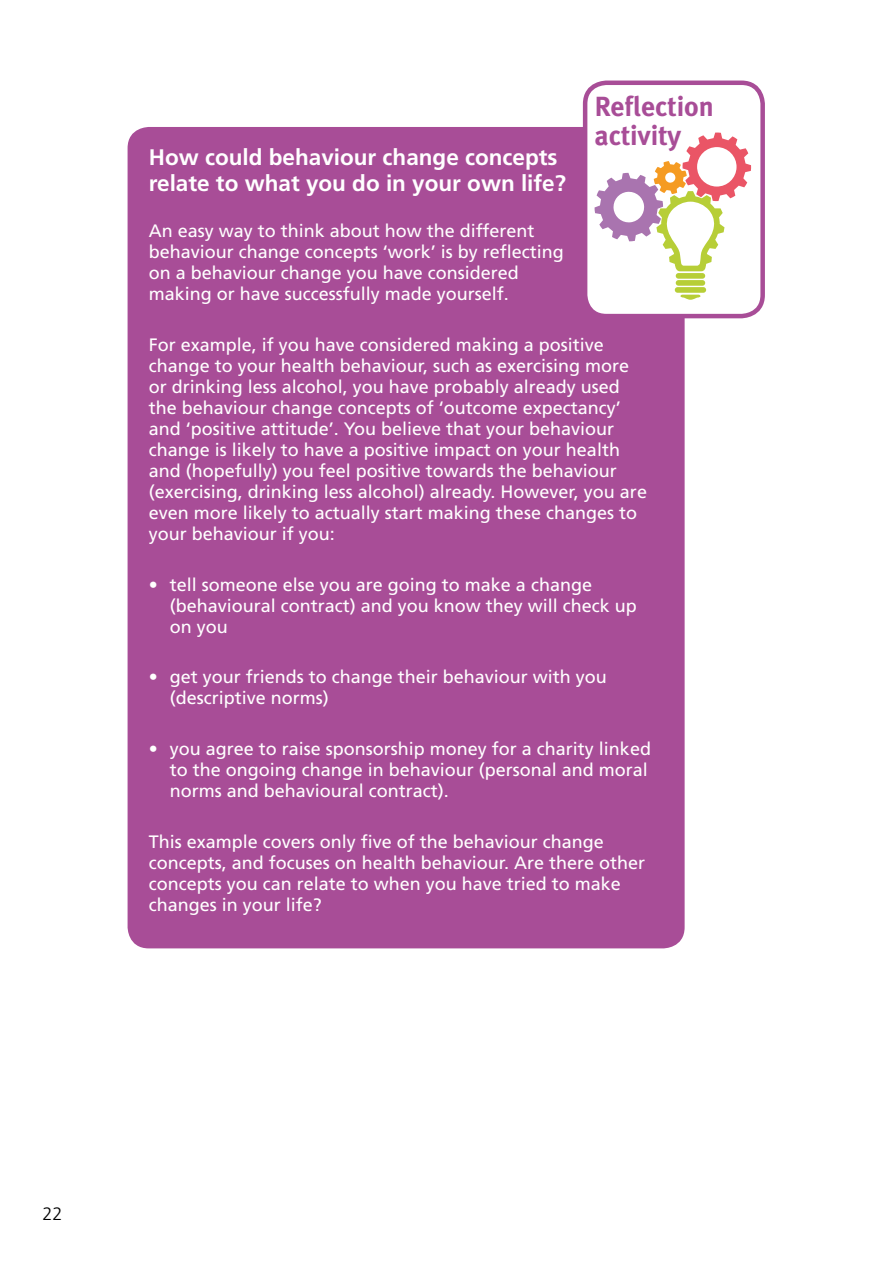
<style>
.page{position:relative;width:893px;height:1263px;background:#fff}
.page>*{position:absolute;margin:0;border:0;box-sizing:border-box;transform-origin:0 0}
.t1{font:700 27.6px/28.8px "Meta Plus";color:#a84d97}
.H3{font:700 22.5px/25.5px "Frutiger LT Std";color:#fff}
.Refelcting_text{font:18px/21px "Frutiger LT Std";color:#fff}
.t2{font:300 18px "Frutiger LT Std";color:#000}
</style>
<div class="page">
<div style="left:128px;top:127px;width:557px;height:821px;background:#a84d97;border-radius:21px"></div>
<div style="left:585px;top:83px;width:178px;height:233px;background:#fff;border-radius:21px"></div>
<div style="left:583px;top:81px;width:182px;height:237px;border:4px solid #a84d97;border-radius:21px"></div>
<svg style="left:680px;top:295px;width:20px;height:5px"></svg>
<div style="left:676px;top:280px;width:29px;height:6px;background:#b7ce37;border-radius:3px"></div>
<div style="left:675px;top:287px;width:31px;height:6px;background:#b7ce37;border-radius:3px"></div>
<div style="left:676px;top:273px;width:29px;height:6px;background:#b7ce37;border-radius:3px"></div>
<svg style="left:594px;top:132px;width:157px;height:139px"></svg>
<p class="t1" style="left:594px;top:92px;width:121px">Reflection activity</p>
<p class="H3" style="left:149px;top:145px;width:419px">How could behaviour change concepts relate to what you do in your own life?</p>
<p class="Refelcting_text" style="left:149px;top:220px;width:417px">An easy way to think about how the different behaviour change concepts ‘work’ is by reflecting on a behaviour change you have considered making or have successfully made yourself.</p>
<p class="Refelcting_text" style="left:149px;top:334px;width:500px">For example, if you have considered making a positive change to your health behaviour, such as exercising more or drinking less alcohol, you have probably already used the behaviour change concepts of ‘outcome expectancy’ and ‘positive attitude’. You believe that your behaviour change is likely to have a positive impact on your health and (hopefully) you feel positive towards the behaviour (exercising, drinking less alcohol) already. However, you are even more likely to actually start making these changes to your behaviour if you:</p>
<p class="Refelcting_text" style="left:170px;top:574px;width:469px;text-indent:-21px">• tell someone else you are going to make a change (behavioural contract) and you know they will check up on you</p>
<p class="Refelcting_text" style="left:170px;top:667px;width:439px;text-indent:-21px">• get your friends to change their behaviour with you (descriptive norms)</p>
<p class="Refelcting_text" style="left:170px;top:738px;width:483px;text-indent:-21px">• you agree to raise sponsorship money for a charity linked to the ongoing change in behaviour (personal and moral norms and behavioural contract).</p>
<p class="Refelcting_text" style="left:149px;top:831px;width:498px">This example covers only five of the behaviour change concepts, and focuses on health behaviour. Are there other concepts you can relate to when you have tried to make changes in your life?</p>
<p class="t2" style="left:43px;top:1203px;width:22px">22</p>
</div>
